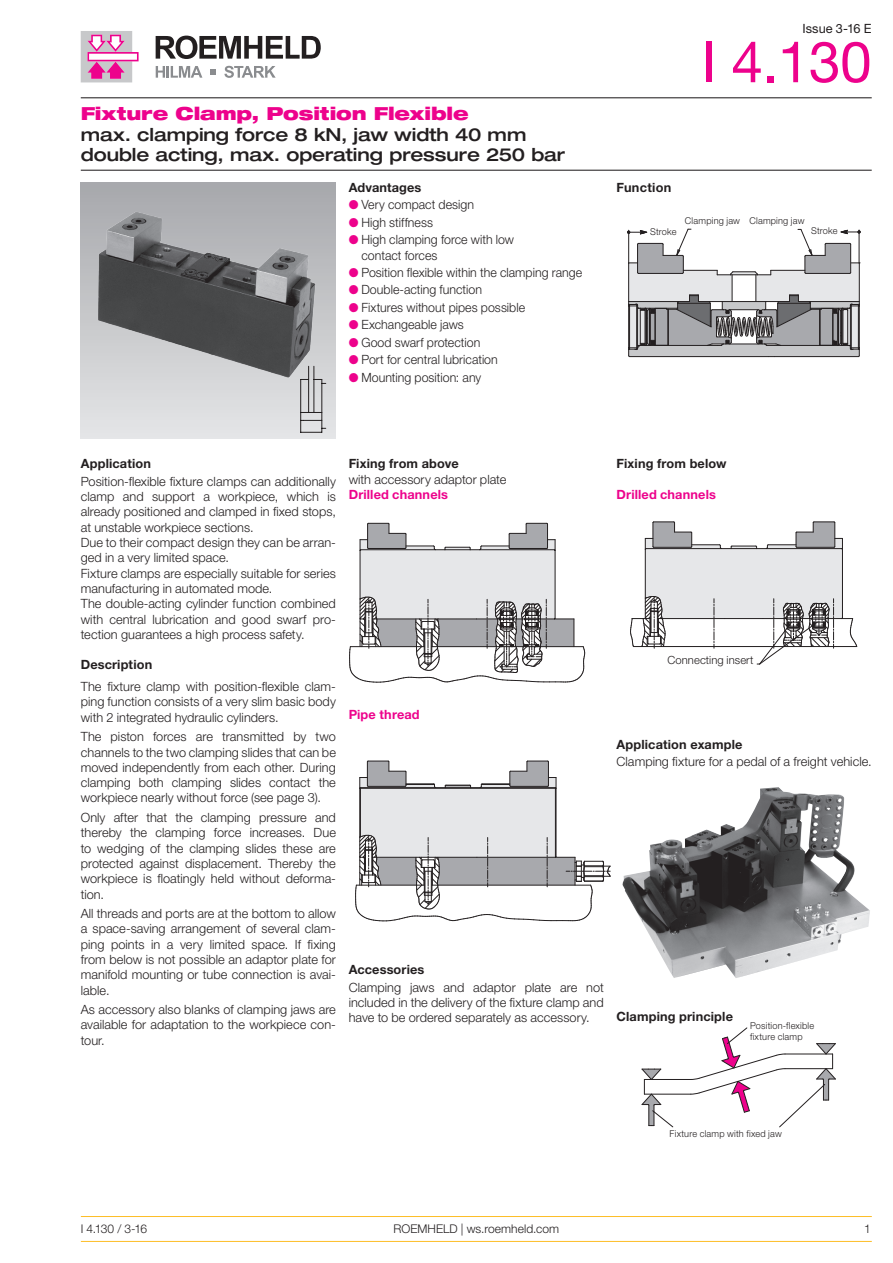
<style>
.page{position:relative;width:893px;height:1263px;background:#fff}
.page>*{position:absolute;margin:0;border:0;box-sizing:border-box;transform-origin:0 0}
.t1{font:57px "Helvetica Neue LT Pro";color:#ed028c}
.t2{font:500 expanded 18px/20.2px "Helvetica Neue LT Pro";letter-spacing:-.005em;color:#231f20}
.t3{font:900 expanded 18px "Helvetica Neue LT Pro";letter-spacing:-.005em;color:#ed028c}
.t4{font:300 12.75px/15.3px "Helvetica Neue LT Pro";letter-spacing:.005em;color:#231f20}
.t5{font:700 12.75px "Helvetica Neue LT Pro";letter-spacing:.01em;color:#231f20}
.t6{font:700 12.75px "Helvetica Neue LT Pro";letter-spacing:.01em;color:#ed028c}
.t7{font:12.75px "Helvetica Neue LT Pro";color:#231f20}
.t8{font:300 12px "Helvetica Neue LT Pro";letter-spacing:.005em;color:#231f20}
.t9{font:300 11.25px "Helvetica Neue LT Pro";letter-spacing:.005em;color:#231f20}
.t10{font:300 9.45px/10.5px "Helvetica Neue LT Pro";letter-spacing:.02em;color:#231f20}
.s1{color:#ed028c}
</style>
<div class="page">
<hr style="left:81px;top:170px;width:791px;height:1px;background:#231f20">
<hr style="left:81px;top:97px;width:791px;height:1px;background:#231f20">
<svg style="left:156px;top:36px;width:165px;height:23px"></svg>
<svg style="left:156px;top:66px;width:46px;height:12px"></svg>
<svg style="left:224px;top:66px;width:52px;height:12px"></svg>
<svg style="left:210px;top:69px;width:6px;height:6px"></svg>
<svg style="left:81px;top:31px;width:58px;height:51px"></svg>
<div style="left:81px;top:183px;width:255px;height:255px;background:#dedfe1"></div>
<img style="left:81px;top:183px;width:255px;height:204px">
<svg style="left:627px;top:228px;width:234px;height:130px"></svg>
<svg style="left:301px;top:412px;width:20px;height:1px"></svg>
<hr style="left:300px;top:379px;width:1px;height:53px;background:#231f20">
<svg style="left:301px;top:428px;width:25px;height:5px"></svg>
<hr style="left:321px;top:379px;width:1px;height:53px;background:#231f20">
<hr style="left:308px;top:366px;width:1px;height:46px;background:#231f20">
<hr style="left:313px;top:366px;width:1px;height:46px;background:#231f20">
<svg style="left:301px;top:420px;width:20px;height:1px"></svg>
<svg style="left:301px;top:379px;width:25px;height:5px"></svg>
<svg style="left:349px;top:522px;width:236px;height:161px"></svg>
<svg style="left:355px;top:760px;width:256px;height:161px"></svg>
<img style="left:622px;top:787px;width:248px;height:191px">
<svg style="left:630px;top:521px;width:227px;height:144px"></svg>
<hr style="left:644px;top:1079px;width:47px;height:1px;background:#231f20">
<hr style="left:644px;top:1094px;width:47px;height:1px;background:#231f20">
<svg style="left:641px;top:1068px;width:32px;height:59px"></svg>
<svg style="left:690px;top:1027px;width:146px;height:100px"></svg>
<hr style="left:81px;top:1241px;width:791px;height:1px;background:#fdbd26">
<hr style="left:81px;top:1216px;width:791px;height:1px;background:#fdbd26">
<p class="t7" style="left:802px;top:20px;width:71px">Issue 3-16 E</p>
<h2 class="t3" style="left:81px;top:102px;width:389px">Fixture Clamp, Position Flexible</h2>
<h2 class="t2" style="left:81px;top:123px;width:486px">max. clamping force 8 kN, jaw width 40 mm double acting, max. operating pressure 250 bar</h2>
<p class="t5" style="left:349px;top:180px;width:74px">Advantages</p>
<p class="t4" style="left:349px;top:197px;width:127px"><span class="s1">●</span> Very compact design</p>
<p class="t4" style="left:349px;top:214px;width:86px"><span class="s1">●</span> High stiffness</p>
<p class="t4" style="left:361px;top:232px;width:154px;text-indent:-13px"><span class="s1">●</span> High clamping force with low contact forces</p>
<p class="t4" style="left:349px;top:264px;width:235px"><span class="s1">●</span> Position flexible within the clamping range</p>
<p class="t4" style="left:349px;top:282px;width:135px"><span class="s1">●</span> Double-acting function</p>
<p class="t4" style="left:349px;top:299px;width:178px"><span class="s1">●</span> Fixtures without pipes possible</p>
<p class="t4" style="left:349px;top:317px;width:117px"><span class="s1">●</span> Exchangeable jaws</p>
<p class="t4" style="left:349px;top:334px;width:133px"><span class="s1">●</span> Good swarf protection</p>
<p class="t4" style="left:349px;top:352px;width:151px"><span class="s1">●</span> Port for central lubrication</p>
<p class="t4" style="left:349px;top:369px;width:134px"><span class="s1">●</span> Mounting position: any</p>
<h1 class="t1" style="left:702px;top:27px;width:171px">I 4.130</h1>
<p class="t5" style="left:617px;top:180px;width:56px">Function</p>
<p class="t10" style="left:685px;top:215px;width:121px">Clamping jaw Clamping jaw</p>
<p class="t10" style="left:650px;top:226px;width:28px">Stroke</p>
<p class="t10" style="left:811px;top:225px;width:28px">Stroke</p>
<p class="t5" style="left:81px;top:456px;width:72px">Application</p>
<p class="t4" style="left:81px;top:473px;width:257px">Position-flexible fixture clamps can additionally clamp and support a workpiece, which is already positioned and clamped in fixed stops, at unstable workpiece sections.<br>Due to their compact design they can be arran&shy;ged in a very limited space.<br>Fixture clamps are especially suitable for series manufacturing in automated mode.<br>The double-acting cylinder function combined with central lubrication and good swarf pro&shy;tection guarantees a high process safety.</p>
<p class="t5" style="left:81px;top:657px;width:73px">Description</p>
<p class="t4" style="left:81px;top:679px;width:257px;text-align:justify">The fixture clamp with position-flexible clam&shy;ping function consists of a very slim basic body with 2 integrated hydraulic cylinders.</p>
<p class="t4" style="left:81px;top:729px;width:257px;text-align:justify">The piston forces are transmitted by two channels to the two clamping slides that can be moved independently from each other. During clamping both clamping slides contact the workpiece nearly without force (see page 3).</p>
<p class="t4" style="left:81px;top:809px;width:257px">Only after that the clamping pressure and thereby the clamping force increases. Due to wedging of the clamping slides these are protected against displacement. Thereby the workpiece is floatingly held without deforma&shy;tion.</p>
<p class="t4" style="left:81px;top:906px;width:257px">All threads and ports are at the bottom to allow a space-saving arrangement of several clam&shy;ping points in a very limited space. If fixing from below is not possible an adaptor plate for manifold mounting or tube connection is avai&shy;lable.</p>
<p class="t4" style="left:81px;top:1002px;width:257px;text-align:justify">As accessory also blanks of clamping jaws are available for adaptation to the workpiece con&shy;tour.</p>
<p class="t5" style="left:349px;top:456px;width:112px">Fixing from above</p>
<p class="t4" style="left:349px;top:471px;width:159px">with accessory adaptor plate</p>
<p class="t6" style="left:349px;top:486px;width:101px">Drilled channels</p>
<p class="t6" style="left:349px;top:707px;width:73px">Pipe thread</p>
<p class="t5" style="left:349px;top:962px;width:77px">Accessories</p>
<p class="t4" style="left:349px;top:979px;width:257px;text-align:justify">Clamping jaws and adaptor plate are not included in the delivery of the fixture clamp and have to be ordered separately as accessory.</p>
<p class="t5" style="left:617px;top:456px;width:111px">Fixing from below</p>
<p class="t6" style="left:617px;top:486px;width:101px">Drilled channels</p>
<p class="t9" style="left:667px;top:653px;width:88px">Connecting insert</p>
<p class="t5" style="left:617px;top:737px;width:127px">Application example</p>
<p class="t4" style="left:617px;top:754px;width:257px">Clamping fixture for a pedal of a freight vehicle.</p>
<p class="t5" style="left:617px;top:1009px;width:118px">Clamping principle</p>
<p class="t10" style="left:750px;top:1020px;width:66px">Position-flexible fixture clamp</p>
<p class="t10" style="left:670px;top:1128px;width:114px">Fixture clamp with fixed jaw</p>
<p class="t8" style="left:81px;top:1221px;width:68px">I 4.130 / 3-16</p>
<p class="t8" style="left:393px;top:1221px;width:167px">ROEMHELD | ws.roemheld.com</p>
<p class="t8" style="left:864px;top:1221px;width:8px">1</p>
</div>
